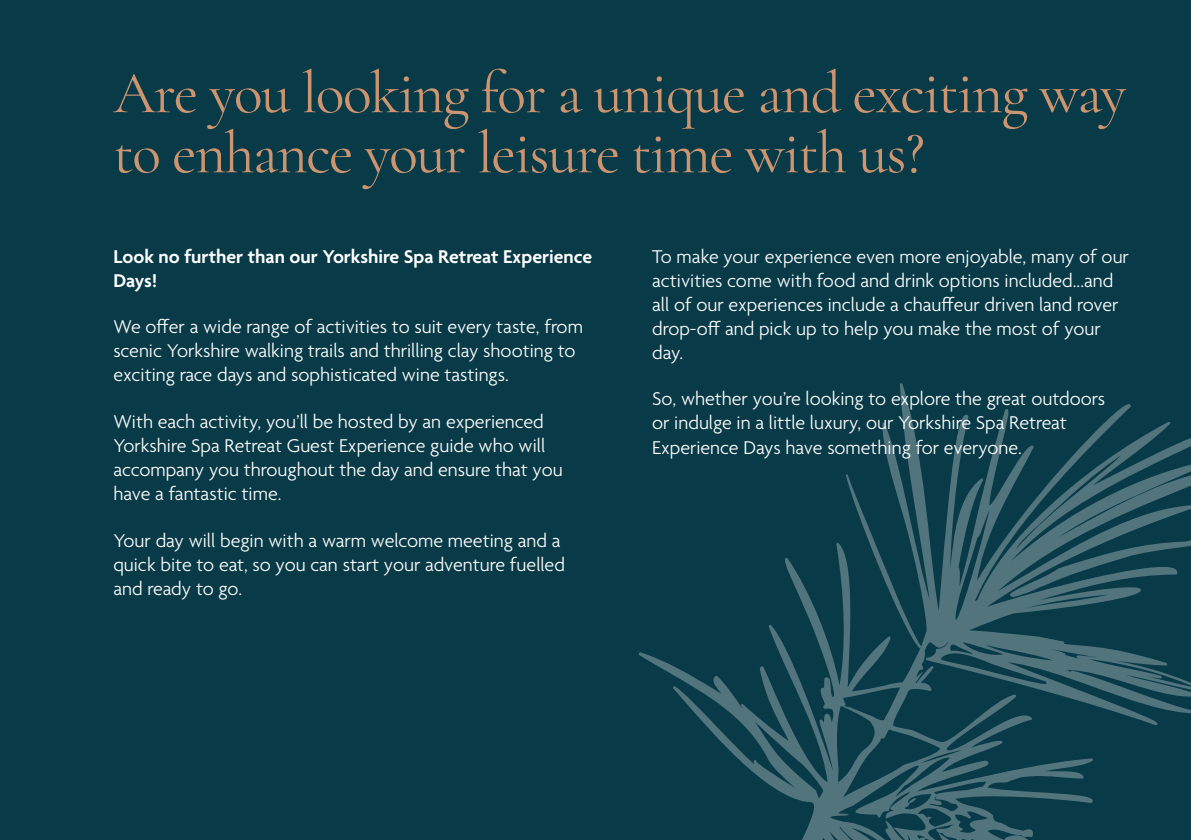
<style>
.page{position:relative;width:1191px;height:840px;background:#fff}
.page>*{position:absolute;margin:0;border:0;box-sizing:border-box;transform-origin:0 0}
.t1{font:60px/60px "Cormorant Garamond";letter-spacing:-.025em;color:#cc9570}
.t2{font:300 20px/24px "Agenda";color:#fff}
.t3{font:600 20px/24px "Agenda";color:#fff}
</style>
<div class="page">
<div style="left:0;top:0;width:1191px;height:839px;background:#083a47"></div>
<svg style="left:638px;top:383px;width:553px;height:456px"></svg>
<h1 class="t1" style="left:113px;top:63px;width:1014px">Are you looking for a unique and exciting way to enhance your leisure time with us?</h1>
<p class="t3" style="left:113px;top:245px;width:480px">Look no further than our Yorkshire Spa Retreat Experience<br>Days!</p>
<p class="t2" style="left:113px;top:316px;width:471px">We offer a wide range of activities to suit every taste, from scenic Yorkshire walking trails and thrilling clay shooting to exciting race days and sophisticated wine tastings.</p>
<p class="t2" style="left:113px;top:411px;width:451px">With each activity, you’ll be hosted by an experienced Yorkshire Spa Retreat Guest Experience guide who will accompany you throughout the day and ensure that you have a fantastic time.</p>
<p class="t2" style="left:113px;top:529px;width:453px">Your day will begin with a warm welcome meeting and a quick bite to eat, so you can start your adventure fuelled and ready to go.</p>
<p class="t2" style="left:652px;top:245px;width:478px">To make your experience even more enjoyable, many of our activities come with food and drink options included...and all of our experiences include a chauffeur driven land rover drop-off and pick up to help you make the most of your day.</p>
<p class="t2" style="left:652px;top:388px;width:454px">So, whether you’re looking to explore the great outdoors or indulge in a little luxury, our Yorkshire Spa Retreat<br>Experience Days have something for everyone.</p>
</div>
